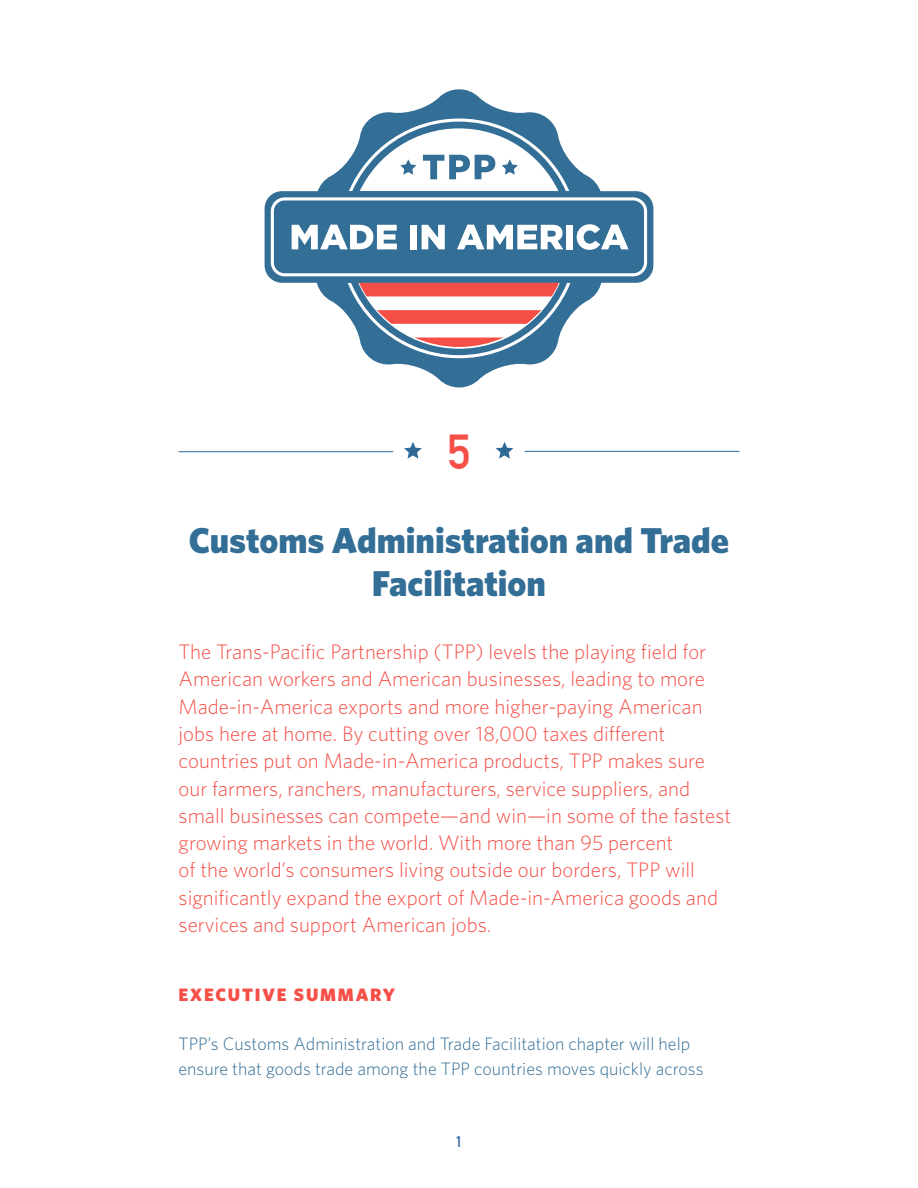
<style>
.page{position:relative;width:918px;height:1188px;background:#fff}
.page>*{position:absolute;margin:0;border:0;box-sizing:border-box;transform-origin:0 0}
.t1{font:700 48px "DIN Alternate";color:#f54f47}
.t2{font:900 36px/43.2px "Whitney";color:#336e96;text-align:center}
.t3{font:300 21px/27.3px "Whitney";color:#f54f47}
.t4{font:300 18px/24.8px "Whitney";color:#336e96}
.t5{font:900 18px "Whitney";letter-spacing:.1em;color:#f54f47}
.t6{font:700 15px "DIN Alternate";color:#2e679b}
</style>
<div class="page">
<svg style="left:317px;top:89px;width:285px;height:299px"></svg>
<svg style="left:348px;top:119px;width:222px;height:239px;fill:#336e96"></svg>
<div style="left:265px;top:191px;width:388px;height:92px;background:#336e96;border-radius:17px"></div>
<svg style="left:271px;top:197px;width:376px;height:79px"></svg>
<svg style="left:358px;top:283px;width:202px;height:66px"></svg>
<svg style="left:360px;top:128px;width:198px;height:63px"></svg>
<svg style="left:404px;top:442px;width:18px;height:17px"></svg>
<svg style="left:496px;top:442px;width:17px;height:17px"></svg>
<hr style="left:525px;top:451px;width:214px;height:1px;background:#2f6a97">
<hr style="left:179px;top:451px;width:214px;height:1px;background:#2f6a97">
<h1 class="t1" style="left:447px;top:424px;width:25px">5</h1>
<h2 class="t2" style="left:189px;top:517px;width:542px">Customs Administration and Trade<br>Facilitation</h2>
<p class="t3" style="left:179px;top:638px;width:554px">The Trans-Pacific Partnership (TPP) levels the playing field for American workers and American businesses, leading to more Made-in-America exports and more higher-paying American jobs here at home. By cutting over 18,000 taxes different countries put on Made-in-America products, TPP makes sure our farmers, ranchers, manufacturers, service suppliers, and small businesses can compete—and win—in some of the fastest growing markets in the world. With more than 95 percent<br>of the world’s consumers living outside our borders, TPP will significantly expand the export of Made-in-America goods and services and support American jobs.</p>
<p class="t5" style="left:179px;top:984px;width:218px">EXECUTIVE SUMMARY</p>
<p class="t4" style="left:179px;top:1031px;width:526px">TPP’s Customs Administration and Trade Facilitation chapter will help ensure that goods trade among the TPP countries moves quickly across</p>
<p class="t6" style="left:455px;top:1133px;width:9px">1</p>
</div>
